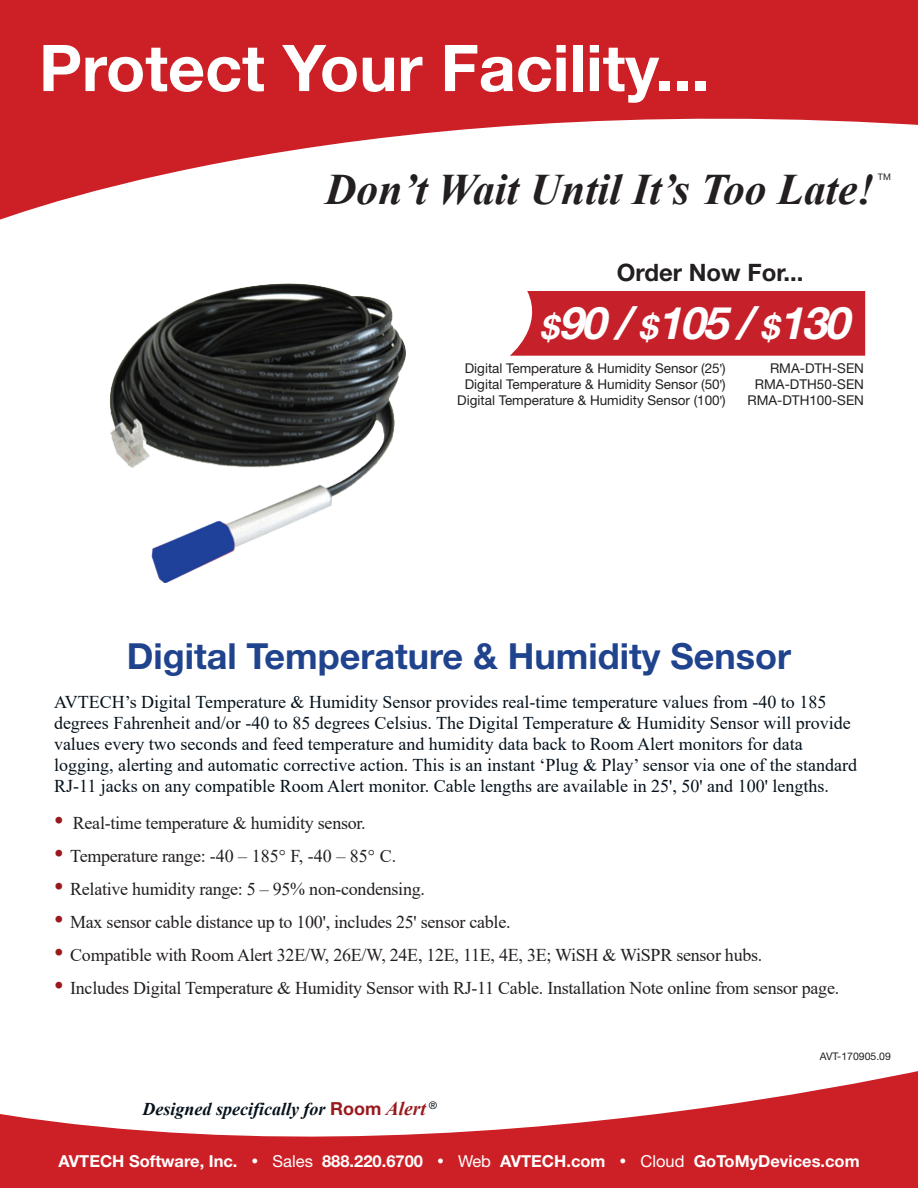
<style>
.page{position:relative;width:918px;height:1188px;background:#fff}
.page>*{position:absolute;margin:0;border:0;box-sizing:border-box;transform-origin:0 0}
.t1{font:700 64.5px "Helvetica Neue LT Std";color:#fff}
.t2{font:italic 700 45px "Helvetica Neue LT Std";color:#fff}
.t3{font:italic 700 43.5px "Times New Roman";color:#231f20}
.t4{font:700 36px "Helvetica Neue LT Std";color:#20438e}
.t5{font:700 24px "Helvetica Neue LT Std";color:#231f20}
.t6{font:18px/21px "Times New Roman";color:#05111b}
.t7{font:18px "Times New Roman";letter-spacing:-.015em;color:#231f20}
.t8{font:italic 700 18px "Times New Roman";color:#05111b}
.t9{font:700 16.5px "Helvetica Neue LT Std";color:#fff}
.t10{font:13.5px "Helvetica Neue LT Std";color:#231f20}
.t11{font:10.5px "Helvetica Neue LT Std";color:#231f20}
.t12{font:9px "Helvetica Neue LT Std";color:#231f20}
.s1{font-size:33px}
.s2{font-family:"Times New Roman"}
.s3{font-size:27px;color:#991a1e}
.s4{font-family:"Helvetica Neue LT Std";font-style:normal;color:#991a1e}
.s5{font-size:19.5px;color:#991a1e}
.s6{font-weight:400}
</style>
<div class="page">
<img style="left:110px;top:284px;width:296px;height:299px">
<svg style="left:0;top:1071px;width:918px;height:117px;fill:#cd2026"></svg>
<svg style="left:0;top:0;width:918px;height:220px;fill:#cd2026"></svg>
<div style="left:510px;top:291px;width:355px;height:65px;background:#c6212b"></div>
<p class="t1" style="left:39px;top:28px;width:672px">Protect Your Facility...</p>
<p class="t3" style="left:325px;top:159px;width:551px">Don’t Wait Until It’s Too Late!</p>
<p class="t12" style="left:878px;top:172px;width:15px">TM</p>
<p class="t5" style="left:617px;top:258px;width:188px">Order Now For...</p>
<p class="t2" style="left:540px;top:296px;width:322px"><span class="s1">$</span>90/<span class="s1">$</span>105/<span class="s1">$</span>130</p>
<p class="t10" style="left:465px;top:360px;width:262px">Digital Temperature &amp; Humidity Sensor (25<span class="s2">'</span>)</p>
<p class="t10" style="left:465px;top:376px;width:262px">Digital Temperature &amp; Humidity Sensor (50<span class="s2">'</span>)</p>
<p class="t10" style="left:457px;top:392px;width:270px">Digital Temperature &amp; Humidity Sensor (100<span class="s2">'</span>)</p>
<p class="t10" style="left:770px;top:360px;width:96px">RMA-DTH-SEN</p>
<p class="t10" style="left:755px;top:376px;width:111px">RMA-DTH50-SEN</p>
<p class="t10" style="left:747px;top:392px;width:118px">RMA-DTH100-SEN</p>
<p class="t4" style="left:127px;top:634px;width:666px">Digital Temperature &amp; Humidity Sensor</p>
<p class="t6" style="left:54px;top:691px;width:805px">AVTECH’s Digital Temperature &amp; Humidity Sensor provides real-time temperature values from -40 to 185 degrees Fahrenheit and/or -40 to 85 degrees Celsius. The Digital Temperature &amp; Humidity Sensor will provide values every two seconds and feed temperature and humidity data back to Room Alert monitors for data logging, alerting and automatic corrective action. This is an instant ‘Plug &amp; Play’ sensor via one of the standard RJ-11 jacks on any compatible Room Alert monitor. Cable lengths are available in 25', 50' and 100' lengths.</p>
<p class="t7" style="left:54px;top:810px;width:313px"><span class="s3">•</span> Real-time temperature &amp; humidity sensor.</p>
<p class="t7" style="left:54px;top:843px;width:344px"><span class="s3">•</span> Temperature range: -40 – 185° F, -40 – 85° C.</p>
<p class="t7" style="left:54px;top:876px;width:372px"><span class="s3">•</span> Relative humidity range: 5 – 95% non-condensing.</p>
<p class="t7" style="left:54px;top:909px;width:458px"><span class="s3">•</span> Max sensor cable distance up to 100', includes 25' sensor cable.</p>
<p class="t7" style="left:54px;top:942px;width:710px"><span class="s3">•</span> Compatible with Room Alert 32E/W, 26E/W, 24E, 12E, 11E, 4E, 3E; WiSH &amp; WiSPR sensor hubs.</p>
<p class="t7" style="left:54px;top:975px;width:787px"><span class="s3">•</span> Includes Digital Temperature &amp; Humidity Sensor with RJ-11 Cable. Installation Note online from sensor page.</p>
<p class="t8" style="left:143px;top:1096px;width:296px">Designed specifically for <span class="s4">Room</span> <span class="s5">Alert</span> <sup>®</sup></p>
<p class="t11" style="left:820px;top:1051px;width:73px">AVT-170905.09</p>
<p class="t9" style="left:58px;top:1151px;width:803px">AVTECH Software, Inc. • <span class="s6">Sales</span> 888.220.6700 • <span class="s6">Web</span> AVTECH.com • <span class="s6">Cloud</span> GoToMyDevices.com</p>
</div>
